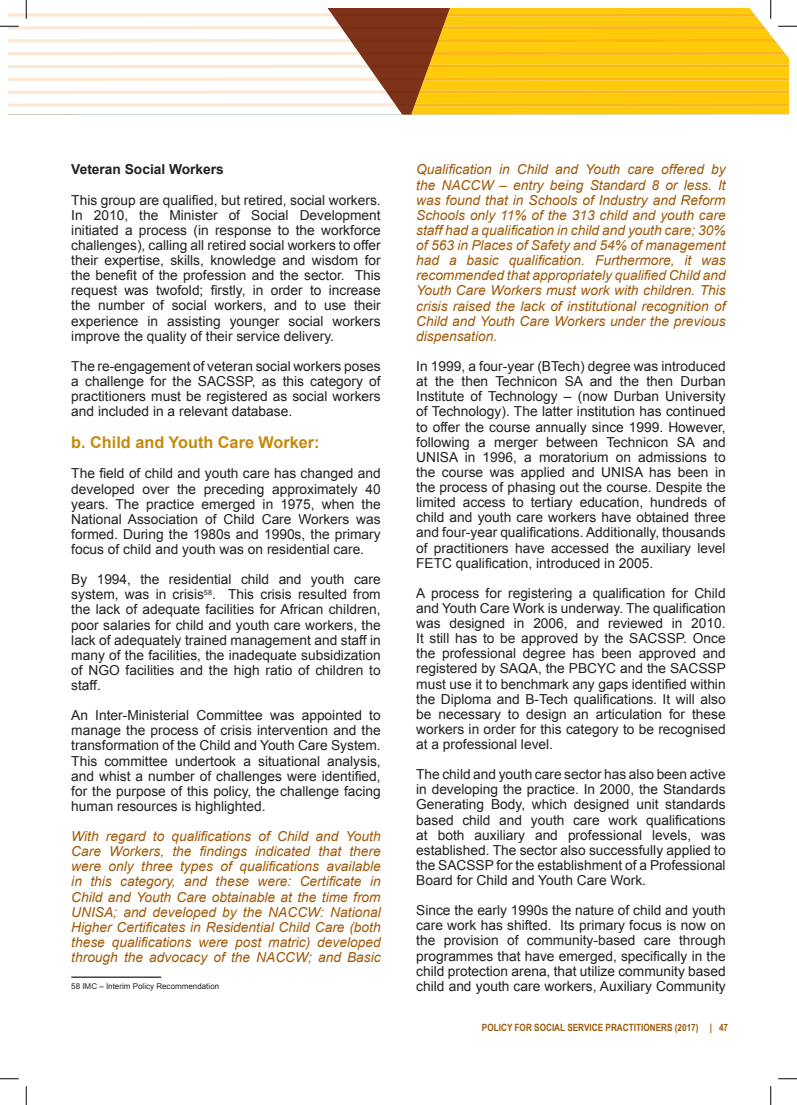
<style>
.page{position:relative;width:797px;height:1105px;background:#fff}
.page>*{position:absolute;margin:0;border:0;box-sizing:border-box;transform-origin:0 0}
.Heading_3{font:700 16.25px "Arial";color:#c48a0c}
.t1{font:13.75px/15.1px "Arial";color:#231f20;text-align:justify}
.t2{font:italic 13.75px/15.1px "Arial";color:#a05908;text-align:justify}
.t3{font:700 13.75px "Arial";color:#231f20}
.t4{font:700 10px "Arial Narrow";color:#a05908}
.t5{font:8px "Arial";color:#231f20}
</style>
<div class="page">
<hr style="left:71px;top:976px;width:90px;height:2px;background:#231f20">
<svg style="left:0;top:1078px;width:19px;height:1px"></svg>
<svg style="left:778px;top:1078px;width:19px;height:1px"></svg>
<svg style="left:25px;top:1086px;width:2px;height:19px"></svg>
<svg style="left:0;top:0;width:797px;height:115px"></svg>
<svg style="left:770px;top:1086px;width:1px;height:19px"></svg>
<p class="t3" style="left:71px;top:160px;width:154px">Veteran Social Workers</p>
<p class="t1" style="left:71px;top:192px;width:311px">This group are qualified, but retired, social workers.<br>In 2010, the Minister of Social Development initiated a process (in response to the workforce challenges), calling all retired social workers to offer their expertise, skills, knowledge and wisdom for the benefit of the profession and the sector. This request was twofold; firstly, in order to increase the number of social workers, and to use their experience in assisting younger social workers improve the quality of their service delivery.</p>
<p class="t1" style="left:71px;top:359px;width:311px">The re-engagement of veteran social workers poses a challenge for the SACSSP, as this category of practitioners must be registered as social workers and included in a relevant database.</p>
<p class="Heading_3" style="left:71px;top:432px;width:250px">b. Child and Youth Care Worker:</p>
<p class="t1" style="left:71px;top:466px;width:311px">The field of child and youth care has changed and developed over the preceding approximately 40 years. The practice emerged in 1975, when the National Association of Child Care Workers was formed. During the 1980s and 1990s, the primary focus of child and youth was on residential care.</p>
<p class="t1" style="left:71px;top:572px;width:311px">By 1994, the residential child and youth care system, was in crisis<sup>58</sup>. This crisis resulted from the lack of adequate facilities for African children, poor salaries for child and youth care workers, the lack of adequately trained management and staff in many of the facilities, the inadequate subsidization of NGO facilities and the high ratio of children to staff.</p>
<p class="t1" style="left:71px;top:708px;width:311px">An Inter-Ministerial Committee was appointed to manage the process of crisis intervention and the transformation of the Child and Youth Care System.<br>This committee undertook a situational analysis, and whist a number of challenges were identified, for the purpose of this policy, the challenge facing human resources is highlighted.</p>
<p class="t2" style="left:71px;top:829px;width:311px">With regard to qualifications of Child and Youth Care Workers, the findings indicated that there were only three types of qualifications available in this category, and these were: Certificate in Child and Youth Care obtainable at the time from UNISA; and developed by the NACCW: National Higher Certificates in Residential Child Care (both these qualifications were post matric) developed through the advocacy of the NACCW; and Basic</p>
<p class="t5" style="left:71px;top:981px;width:149px">58 IMC – Interim Policy Recommendation</p>
<p class="t2" style="left:416px;top:162px;width:311px">Qualification in Child and Youth care offered by the NACCW – entry being Standard 8 or less. It was found that in Schools of Industry and Reform Schools only 11% of the 313 child and youth care staff had a qualification in child and youth care; 30% of 563 in Places of Safety and 54% of management had a basic qualification. Furthermore, it was recommended that appropriately qualified Child and Youth Care Workers must work with children. This crisis raised the lack of institutional recognition of Child and Youth Care Workers under the previous dispensation.</p>
<p class="t1" style="left:416px;top:359px;width:311px">In 1999, a four-year (BTech) degree was introduced at the then Technicon SA and the then Durban Institute of Technology – (now Durban University of Technology). The latter institution has continued to offer the course annually since 1999. However, following a merger between Technicon SA and UNISA in 1996, a moratorium on admissions to the course was applied and UNISA has been in the process of phasing out the course. Despite the limited access to tertiary education, hundreds of child and youth care workers have obtained three and four-year qualifications. Additionally, thousands of practitioners have accessed the auxiliary level FETC qualification, introduced in 2005.</p>
<p class="t1" style="left:416px;top:585px;width:311px">A process for registering a qualification for Child and Youth Care Work is underway. The qualification was designed in 2006, and reviewed in 2010.<br>It still has to be approved by the SACSSP. Once the professional degree has been approved and registered by SAQA, the PBCYC and the SACSSP must use it to benchmark any gaps identified within the Diploma and B-Tech qualifications. It will also be necessary to design an articulation for these workers in order for this category to be recognised at a professional level.</p>
<p class="t1" style="left:416px;top:767px;width:311px">The child and youth care sector has also been active in developing the practice. In 2000, the Standards Generating Body, which designed unit standards based child and youth care work qualifications at both auxiliary and professional levels, was established. The sector also successfully applied to the SACSSP for the establishment of a Professional Board for Child and Youth Care Work.</p>
<p class="t1" style="left:416px;top:903px;width:311px">Since the early 1990s the nature of child and youth care work has shifted. Its primary focus is now on the provision of community-based care through programmes that have emerged, specifically in the child protection arena, that utilize community based child and youth care workers, Auxiliary Community</p>
<p class="t4" style="left:482px;top:1020px;width:248px">POLICY FOR SOCIAL SERVICE PRACTITIONERS (2017) | 47</p>
</div>
